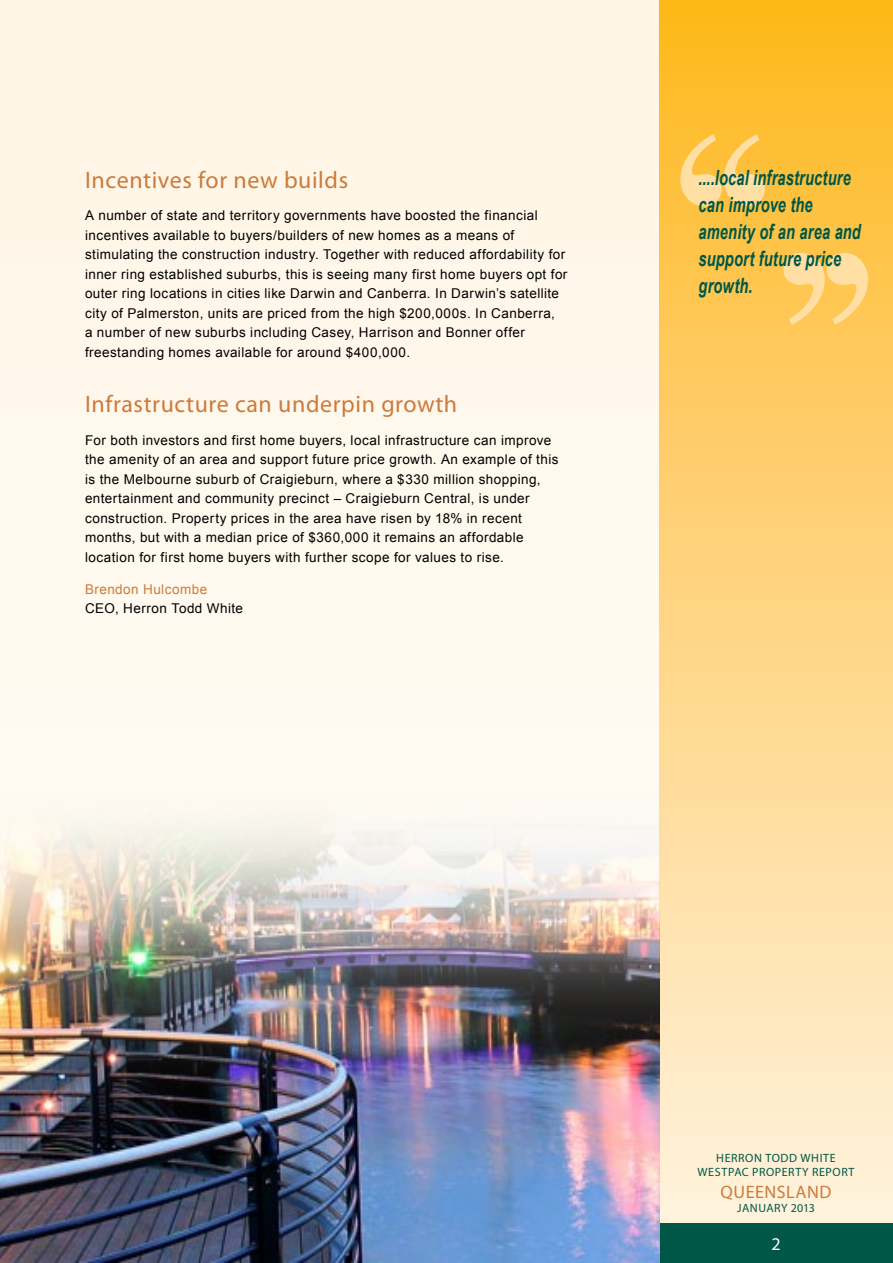
<style>
.page{position:relative;width:893px;height:1263px;background:#fff7ec}
.page>*{position:absolute;margin:0;border:0;box-sizing:border-box;transform-origin:0 0}
.t1{font:24px "Myriad Pro";letter-spacing:.025em;color:#cc7b3b}
.t2{font:italic 700 21px/27px "Arial Narrow";letter-spacing:.01em;color:#005747;scale:.85 1}
.t3{font:18px "Myriad Pro";letter-spacing:.025em;color:#cc7b3b}
.t4{font:18px "Myriad Pro";color:#fff}
.t5{font:13.5px/19.5px "Arial";letter-spacing:.03em;color:#000}
.t6{font:13.5px "Arial";letter-spacing:.035em;color:#cc7b3b}
.t7{font:12px/14.4px "Myriad Pro";letter-spacing:.05em;color:#005747;text-align:center}
.t8{font:12px "Myriad Pro";letter-spacing:.025em;color:#005747}
</style>
<div class="page">
<div style="left:659px;top:0;width:234px;height:1263px;background:linear-gradient(to bottom,#feb821,#fff4e7)"></div>
<div style="left:659px;top:1223px;width:234px;height:40px;background:#005747"></div>
<img style="left:0;top:829px;width:659px;height:434px">
<svg style="left:783px;top:253px;width:85px;height:72px;background:#fed178"></svg>
<svg style="left:680px;top:134px;width:85px;height:72px;background:#fece6b"></svg>
<h1 class="t1" style="left:85px;top:165px;width:265px">Incentives for new builds</h1>
<p class="t5" style="left:85px;top:206px;width:484px">A number of state and territory governments have boosted the financial incentives available to buyers/builders of new homes as a means of stimulating the construction industry. Together with reduced affordability for inner ring established suburbs, this is seeing many first home buyers opt for outer ring locations in cities like Darwin and Canberra. In Darwin’s satellite city of Palmerston, units are priced from the high $200,000s. In Canberra,<br>a number of new suburbs including Casey, Harrison and Bonner offer freestanding homes available for around $400,000.</p>
<h1 class="t1" style="left:85px;top:389px;width:374px">Infrastructure can underpin growth</h1>
<p class="t5" style="left:85px;top:430px;width:475px">For both investors and first home buyers, local infrastructure can improve the amenity of an area and support future price growth. An example of this is the Melbourne suburb of Craigieburn, where a $330 million shopping, entertainment and community precinct – Craigieburn Central, is under construction. Property prices in the area have risen by 18% in recent months, but with a median price of $360,000 it remains an affordable location for first home buyers with further scope for values to rise.</p>
<p class="t6" style="left:85px;top:580px;width:124px">Brendon Hulcombe</p>
<p class="t5" style="left:85px;top:599px;width:160px">CEO, Herron Todd White</p>
<h2 class="t2" style="left:698px;top:163px;width:193px">....local infrastructure can improve the amenity of an area and support future price growth.</h2>
<p class="t7" style="left:697px;top:1150px;width:159px">Herron Todd White<br>Westpac Property Report</p>
<h3 class="t3" style="left:721px;top:1180px;width:112px">Queensland</h3>
<p class="t8" style="left:737px;top:1200px;width:79px">January 2013</p>
<h3 class="t4" style="left:771px;top:1233px;width:11px">2</h3>
</div>
